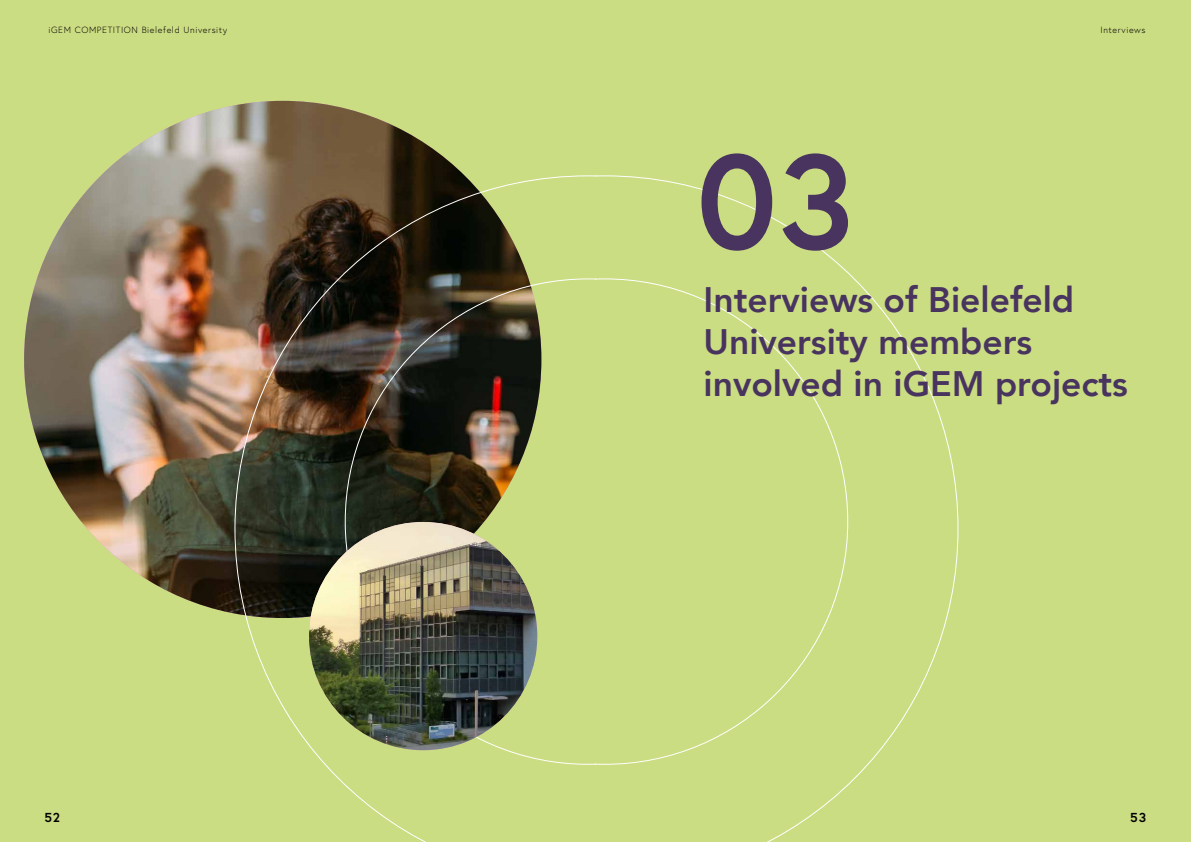
<style>
.page{position:relative;width:1191px;height:842px;background:#cbdd82}
.page>*{position:absolute;margin:0;border:0;box-sizing:border-box;transform-origin:0 0}
.t1{font:700 134.4px "Europa";color:#48345f}
.t2{font:800 35.3px/42px "Avenir";color:#48345f}
.t3{font:700 13px "Europa";color:#000}
.t4{font:300 9px "Europa";letter-spacing:.07em;color:#000}
</style>
<div class="page">
<img style="left:24px;top:101px;width:517px;height:517px;border-radius:259px">
<svg style="left:595px;top:175px;width:363px;height:667px"></svg>
<img style="left:234px;top:175px;width:361px;height:667px">
<img style="left:309px;top:522px;width:228px;height:228px;border-radius:114px">
<p class="t4" style="left:48px;top:25px;width:180px">iGEM COMPETITION Bielefeld University</p>
<p class="t4" style="left:1100px;top:25px;width:47px">Interviews</p>
<h1 class="t1" style="left:696px;top:110px;width:160px">03</h1>
<p class="t2" style="left:703px;top:278px;width:426px">Interviews of Bielefeld<br>University members involved in iGEM projects</p>
<p class="t3" style="left:44px;top:809px;width:17px">52</p>
<p class="t3" style="left:1130px;top:809px;width:17px">53</p>
</div>
